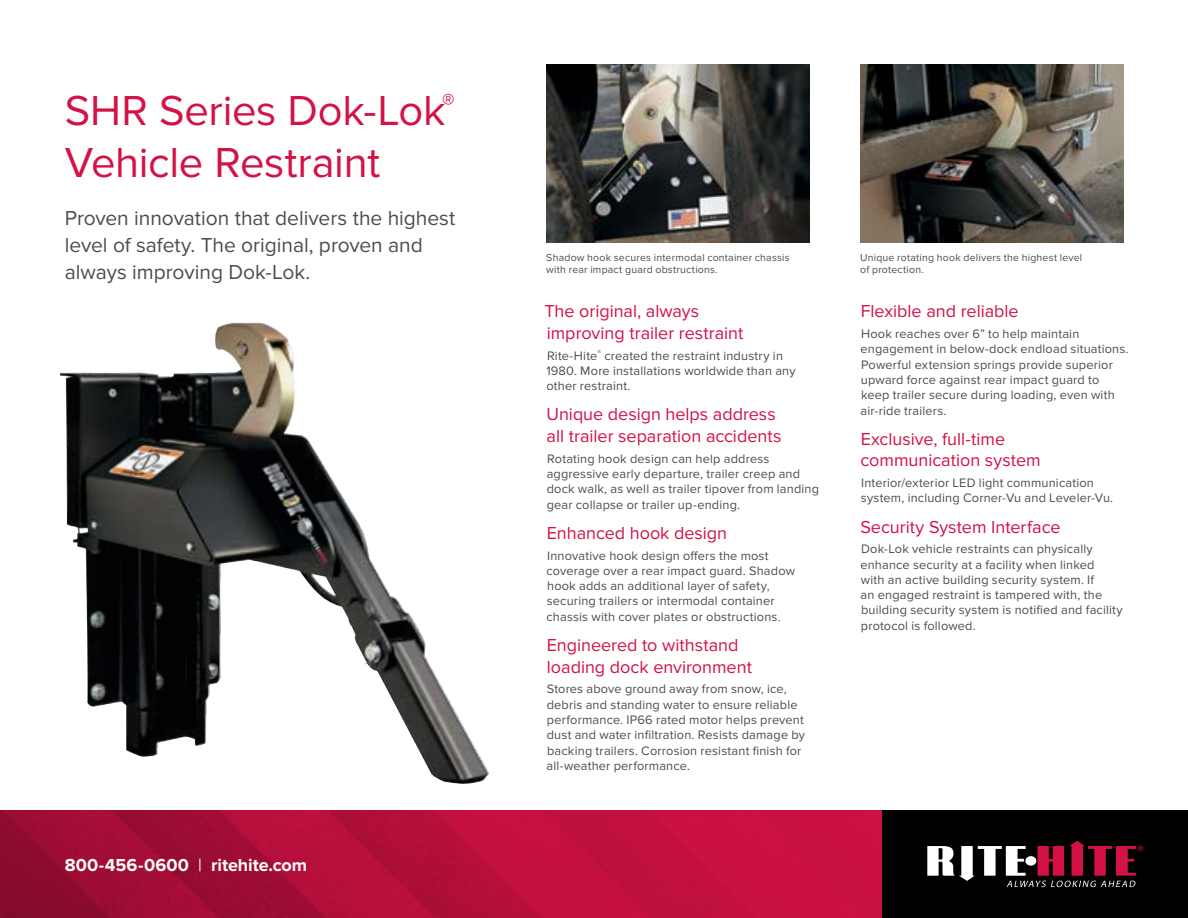
<style>
.page{position:relative;width:1188px;height:918px;background:#fff}
.page>*{position:absolute;margin:0;border:0;box-sizing:border-box;transform-origin:0 0}
.t1{font:43.5px/52.2px "Proxima Nova";letter-spacing:-.005em;color:#d31245}
.t2{font:21px/27px "Proxima Nova";letter-spacing:-.005em;color:#4d4d4f}
.t3{font:18px/21.6px "Proxima Nova";color:#d31245}
.t4{font:700 18px "Proxima Nova";letter-spacing:-.005em;color:#fff}
.t5{font:12.75px/15.3px "Proxima Nova";letter-spacing:.015em;color:#4d4d4f}
.t6{font:10.5px/12.6px "Proxima Nova";letter-spacing:.02em;color:#4d4d4f}
.s1{font-weight:400}
</style>
<div class="page">
<img style="left:60px;top:322px;width:430px;height:462px">
<img style="left:0;top:810px;width:883px;height:108px">
<div style="left:883px;top:810px;width:305px;height:108px;background:#000"></div>
<svg style="left:927px;top:841px;width:216px;height:46px"></svg>
<img style="left:547px;top:65px;width:262px;height:178px">
<img style="left:861px;top:65px;width:262px;height:178px">
<h1 class="t1" style="left:65px;top:85px;width:392px">SHR Series Dok-Lok<sup>®<br></sup>Vehicle Restraint</h1>
<h2 class="t2" style="left:65px;top:205px;width:392px">Proven innovation that delivers the highest level of safety. The original, proven and always improving Dok-Lok.</h2>
<h3 class="t4" style="left:65px;top:854px;width:244px">800-456-0600 <span class="s1">|</span> ritehite.com</h3>
<p class="t6" style="left:546px;top:251px;width:245px">Shadow hook secures intermodal container chassis with rear impact guard obstructions.</p>
<p class="t6" style="left:860px;top:251px;width:223px">Unique rotating hook delivers the highest level of protection.</p>
<h3 class="t3" style="left:544px;top:301px;width:200px">The original, always improving trailer restraint</h3>
<p class="t5" style="left:546px;top:348px;width:251px">Rite-Hite<sup>®</sup> created the restraint industry in<br>1980. More installations worldwide than any other restraint.</p>
<h3 class="t3" style="left:546px;top:404px;width:236px">Unique design helps address all trailer separation accidents</h3>
<p class="t5" style="left:547px;top:451px;width:274px">Rotating hook design can help address aggressive early departure, trailer creep and dock walk, as well as trailer tipover from landing gear collapse or trailer up-ending.</p>
<h3 class="t3" style="left:547px;top:522px;width:182px">Enhanced hook design</h3>
<p class="t5" style="left:546px;top:548px;width:250px">Innovative hook design offers the most coverage over a rear impact guard. Shadow hook adds an additional layer of safety, securing trailers or intermodal container chassis with cover plates or obstructions.</p>
<h3 class="t3" style="left:547px;top:635px;width:207px">Engineered to withstand loading dock environment</h3>
<p class="t5" style="left:547px;top:682px;width:260px">Stores above ground away from snow, ice, debris and standing water to ensure reliable performance. IP66 rated motor helps prevent dust and water infiltration. Resists damage by backing trailers. Corrosion resistant finish for all-weather performance.</p>
<h3 class="t3" style="left:861px;top:301px;width:160px">Flexible and reliable</h3>
<p class="t5" style="left:860px;top:326px;width:270px">Hook reaches over 6” to help maintain engagement in below-dock endload situations.<br>Powerful extension springs provide superior upward force against rear impact guard to keep trailer secure during loading, even with air-ride trailers.</p>
<h3 class="t3" style="left:861px;top:428px;width:182px">Exclusive, full-time communication system</h3>
<p class="t5" style="left:861px;top:475px;width:254px">Interior/exterior LED light communication system, including Corner-Vu and Leveler-Vu.</p>
<h3 class="t3" style="left:860px;top:516px;width:202px">Security System Interface</h3>
<p class="t5" style="left:860px;top:542px;width:264px">Dok-Lok vehicle restraints can physically enhance security at a facility when linked<br>with an active building security system. If<br>an engaged restraint is tampered with, the building security system is notified and facility protocol is followed.</p>
</div>
